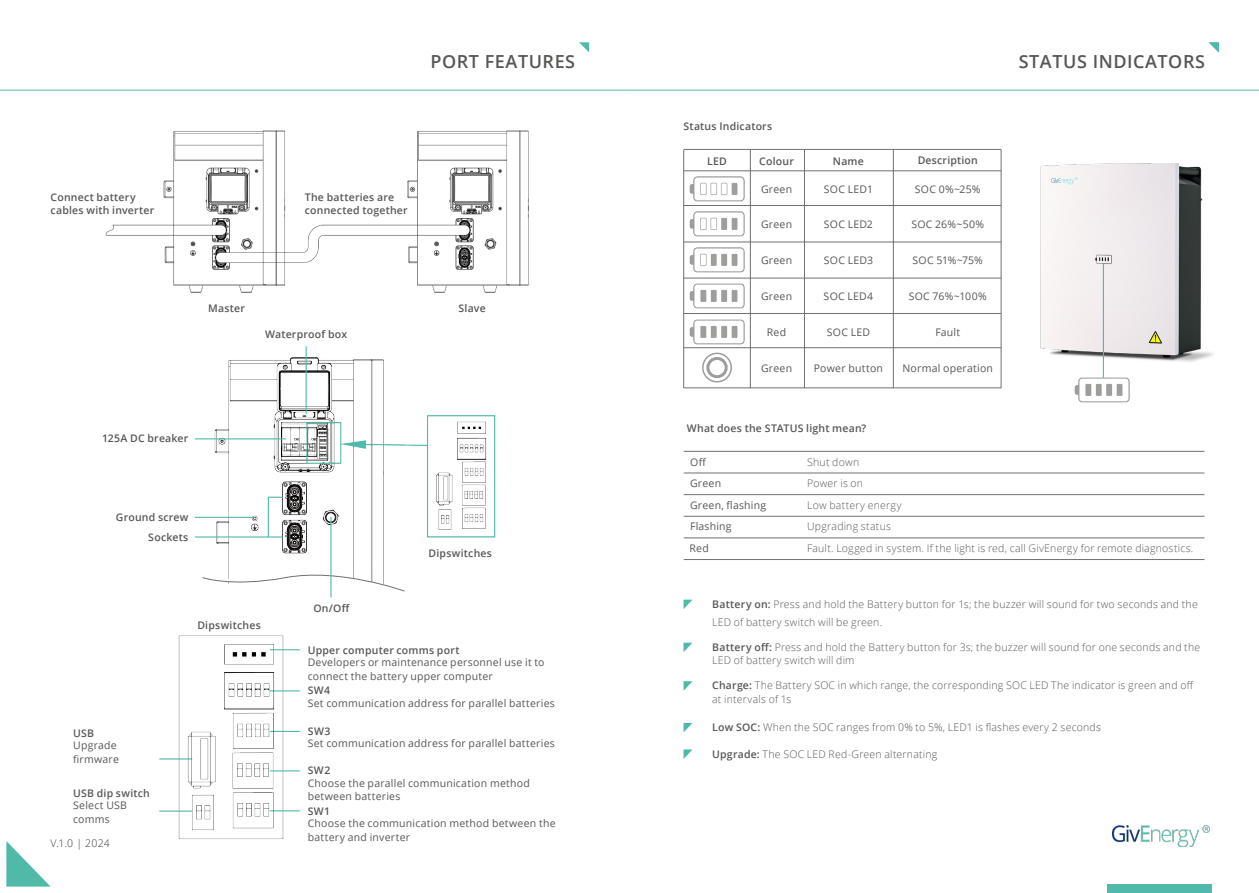
<style>
.page{position:relative;width:1259px;height:893px;background:#fff}
.page>*{position:absolute;margin:0;border:0;box-sizing:border-box;transform-origin:0 0}
.t1{font:600 18px "Open Sans";letter-spacing:.03em;color:#575756}
.t2{font:300 10.5px/13.5px "Open Sans";letter-spacing:.02em;color:#575756}
.t3{font:10.5px/13.5px "Open Sans";letter-spacing:.02em;color:#575756}
.t4{font:600 10.5px/13.5px "Open Sans";letter-spacing:.02em;color:#575756}
.t5{font:300 10.5px "Open Sans";color:#3c3c3b}
.s1{font-weight:600}
</style>
<div class="page">
<img style="left:974px;top:148px;width:239px;height:241px">
<img style="left:194px;top:357px;width:302px;height:210px">
<img style="left:105px;top:130px;width:424px;height:163px">
<hr style="left:629px;top:90px;width:630px;height:1px;background:#50b9aa">
<hr style="left:0;top:90px;width:629px;height:1px;background:#50b9aa">
<svg style="left:6px;top:841px;width:45px;height:46px"></svg>
<svg style="left:579px;top:42px;width:10px;height:10px"></svg>
<hr style="left:684px;top:473px;width:520px;height:1px;background:#71706f">
<hr style="left:684px;top:494px;width:520px;height:1px;background:#71706f">
<hr style="left:684px;top:171px;width:317px;height:1px;background:#71706f">
<hr style="left:750px;top:150px;width:1px;height:238px;background:#71706f">
<hr style="left:804px;top:150px;width:1px;height:238px;background:#71706f">
<hr style="left:893px;top:150px;width:1px;height:238px;background:#71706f">
<hr style="left:1001px;top:150px;width:1px;height:238px;background:#71706f">
<hr style="left:683px;top:150px;width:1px;height:238px;background:#71706f">
<hr style="left:684px;top:516px;width:520px;height:1px;background:#71706f">
<hr style="left:684px;top:205px;width:317px;height:1px;background:#71706f">
<hr style="left:684px;top:538px;width:520px;height:1px;background:#71706f">
<hr style="left:684px;top:242px;width:317px;height:1px;background:#71706f">
<hr style="left:684px;top:559px;width:520px;height:1px;background:#71706f">
<hr style="left:684px;top:278px;width:317px;height:1px;background:#71706f">
<hr style="left:684px;top:347px;width:317px;height:1px;background:#71706f">
<hr style="left:684px;top:313px;width:317px;height:1px;background:#71706f">
<hr style="left:684px;top:388px;width:317px;height:1px;background:#71706f">
<hr style="left:684px;top:149px;width:317px;height:1px;background:#71706f">
<hr style="left:684px;top:451px;width:520px;height:1px;background:#71706f">
<svg style="left:1208px;top:42px;width:11px;height:11px"></svg>
<hr style="left:1103px;top:263px;width:1px;height:115px;background:#51baaa">
<hr style="left:305px;top:346px;width:2px;height:68px;background:#50b9aa">
<hr style="left:268px;top:498px;width:1px;height:39px;background:#50b9aa">
<hr style="left:195px;top:438px;width:91px;height:1px;background:#50b9aa">
<hr style="left:195px;top:536px;width:73px;height:1px;background:#50b9aa">
<hr style="left:270px;top:649px;width:30px;height:1px;background:#50b9aa">
<hr style="left:270px;top:690px;width:30px;height:1px;background:#50b9aa">
<hr style="left:270px;top:731px;width:30px;height:1px;background:#50b9aa">
<hr style="left:270px;top:770px;width:30px;height:1px;background:#50b9aa">
<hr style="left:270px;top:810px;width:30px;height:1px;background:#50b9aa">
<hr style="left:159px;top:758px;width:33px;height:1px;background:#50b9aa">
<hr style="left:159px;top:810px;width:33px;height:2px;background:#50b9aa">
<hr style="left:195px;top:517px;width:59px;height:1px;background:#50b9aa">
<svg style="left:268px;top:497px;width:15px;height:1px"></svg>
<svg style="left:269px;top:536px;width:14px;height:1px"></svg>
<img style="left:175px;top:635px;width:112px;height:204px">
<img style="left:689px;top:283px;width:56px;height:26px">
<img style="left:689px;top:319px;width:56px;height:26px">
<img style="left:1073px;top:377px;width:57px;height:26px">
<img style="left:689px;top:176px;width:56px;height:26px">
<img style="left:689px;top:211px;width:56px;height:26px">
<img style="left:689px;top:247px;width:56px;height:26px">
<div style="left:702px;top:353px;width:30px;height:29px;border:2px solid #9d9d9c;border-radius:50%"></div>
<div style="left:706px;top:357px;width:21px;height:21px;border:3px solid #9d9d9c;border-radius:50%"></div>
<svg style="left:683px;top:600px;width:9px;height:9px"></svg>
<svg style="left:683px;top:643px;width:9px;height:9px"></svg>
<svg style="left:683px;top:681px;width:9px;height:10px"></svg>
<svg style="left:683px;top:723px;width:9px;height:9px"></svg>
<svg style="left:683px;top:749px;width:9px;height:10px"></svg>
<div style="left:1107px;top:884px;width:105px;height:9px;background:#50b9aa"></div>
<img style="left:1112px;top:825px;width:97px;height:21px">
<svg style="left:202px;top:567px;width:203px;height:25px"></svg>
<hr style="left:330px;top:517px;width:1px;height:80px;background:#50b9aa">
<h1 class="t1" style="left:430px;top:49px;width:146px">PORT FEATURES</h1>
<p class="t4" style="left:51px;top:190px;width:105px">Connect battery cables with inverter</p>
<p class="t4" style="left:305px;top:190px;width:104px">The batteries are connected together</p>
<p class="t4" style="left:208px;top:302px;width:38px">Master</p>
<p class="t4" style="left:265px;top:327px;width:84px">Waterproof box</p>
<p class="t4" style="left:458px;top:302px;width:29px">Slave</p>
<p class="t4" style="left:102px;top:432px;width:88px">125A DC breaker</p>
<p class="t4" style="left:116px;top:511px;width:74px">Ground screw</p>
<p class="t4" style="left:148px;top:530px;width:42px">Sockets</p>
<p class="t4" style="left:197px;top:618px;width:65px">Dipswitches</p>
<p class="t4" style="left:313px;top:601px;width:38px">On/Off</p>
<p class="t4" style="left:428px;top:546px;width:65px">Dipswitches</p>
<p class="t4" style="left:73px;top:726px;width:22px">USB</p>
<p class="t3" style="left:73px;top:738px;width:47px">Upgrade firmware</p>
<p class="t3" style="left:73px;top:798px;width:55px">Select USB comms</p>
<p class="t4" style="left:73px;top:786px;width:78px">USB dip switch</p>
<p class="t5" style="left:51px;top:836px;width:61px">V.1.0 | 2024</p>
<p class="t4" style="left:308px;top:643px;width:153px">Upper computer comms port</p>
<p class="t3" style="left:308px;top:655px;width:238px">Developers or maintenance personnel use it to connect the battery upper computer</p>
<p class="t3" style="left:308px;top:696px;width:249px">Set communication address for parallel batteries</p>
<p class="t3" style="left:308px;top:736px;width:249px">Set communication address for parallel batteries</p>
<p class="t3" style="left:308px;top:776px;width:224px">Choose the parallel communication method between batteries</p>
<p class="t3" style="left:308px;top:816px;width:249px">Choose the communication method between the battery and inverter</p>
<p class="t4" style="left:308px;top:684px;width:24px">SW4</p>
<p class="t4" style="left:308px;top:724px;width:24px">SW3</p>
<p class="t4" style="left:308px;top:764px;width:24px">SW2</p>
<p class="t4" style="left:308px;top:804px;width:24px">SW1</p>
<p class="t4" style="left:683px;top:119px;width:90px">Status Indicators</p>
<p class="t4" style="left:707px;top:154px;width:21px">LED</p>
<p class="t4" style="left:759px;top:154px;width:36px">Colour</p>
<p class="t4" style="left:833px;top:154px;width:33px">Name</p>
<p class="t4" style="left:917px;top:153px;width:62px">Description</p>
<p class="t3" style="left:761px;top:182px;width:33px">Green</p>
<p class="t3" style="left:824px;top:182px;width:51px">SOC LED1</p>
<p class="t3" style="left:915px;top:182px;width:67px">SOC 0%~25%</p>
<p class="t3" style="left:761px;top:217px;width:33px">Green</p>
<p class="t3" style="left:824px;top:217px;width:51px">SOC LED2</p>
<p class="t3" style="left:911px;top:217px;width:74px">SOC 26%~50%</p>
<p class="t3" style="left:761px;top:253px;width:33px">Green</p>
<p class="t3" style="left:824px;top:253px;width:51px">SOC LED3</p>
<p class="t3" style="left:912px;top:253px;width:72px">SOC 51%~75%</p>
<p class="t3" style="left:761px;top:289px;width:33px">Green</p>
<p class="t3" style="left:823px;top:289px;width:51px">SOC LED4</p>
<p class="t3" style="left:909px;top:289px;width:79px">SOC 76%~100%</p>
<p class="t3" style="left:767px;top:325px;width:21px">Red</p>
<p class="t3" style="left:827px;top:325px;width:45px">SOC LED</p>
<p class="t3" style="left:935px;top:325px;width:26px">Fault</p>
<p class="t3" style="left:761px;top:361px;width:33px">Green</p>
<p class="t3" style="left:814px;top:361px;width:71px">Power button</p>
<p class="t3" style="left:902px;top:361px;width:92px">Normal operation</p>
<p class="t4" style="left:687px;top:421px;width:181px">What does the STATUS light mean?</p>
<p class="t3" style="left:690px;top:455px;width:18px">Off</p>
<p class="t2" style="left:807px;top:455px;width:54px">Shut down</p>
<p class="t3" style="left:690px;top:477px;width:33px">Green</p>
<p class="t2" style="left:807px;top:477px;width:57px">Power is on</p>
<p class="t3" style="left:690px;top:498px;width:78px">Green, flashing</p>
<p class="t2" style="left:807px;top:498px;width:96px">Low battery energy</p>
<p class="t3" style="left:690px;top:519px;width:43px">Flashing</p>
<p class="t2" style="left:807px;top:519px;width:85px">Upgrading status</p>
<h1 class="t1" style="left:1018px;top:49px;width:188px">STATUS INDICATORS</h1>
<p class="t3" style="left:689px;top:541px;width:21px">Red</p>
<p class="t2" style="left:807px;top:541px;width:388px">Fault. Logged in system. If the light is red, call GivEnergy for remote diagnostics.</p>
<p class="t2" style="left:712px;top:595px;width:487px;line-height:18px"><span class="s1">Battery on:</span> Press and hold the Battery button for 1s; the buzzer will sound for two seconds and the<br>LED of battery switch will be green.</p>
<p class="t2" style="left:712px;top:640px;width:489px"><span class="s1">Battery off:</span> Press and hold the Battery button for 3s; the buzzer will sound for one seconds and the<br>LED of battery switch will dim</p>
<p class="t2" style="left:712px;top:678px;width:483px"><span class="s1">Charge:</span> The Battery SOC in which range, the corresponding SOC LED The indicator is green and off at intervals of 1s</p>
<p class="t2" style="left:712px;top:720px;width:390px"><span class="s1">Low SOC:</span> When the SOC ranges from 0% to 5%, LED1 is flashes every 2 seconds</p>
<p class="t2" style="left:712px;top:747px;width:227px"><span class="s1">Upgrade:</span> The SOC LED Red-Green alternating</p>
</div>
